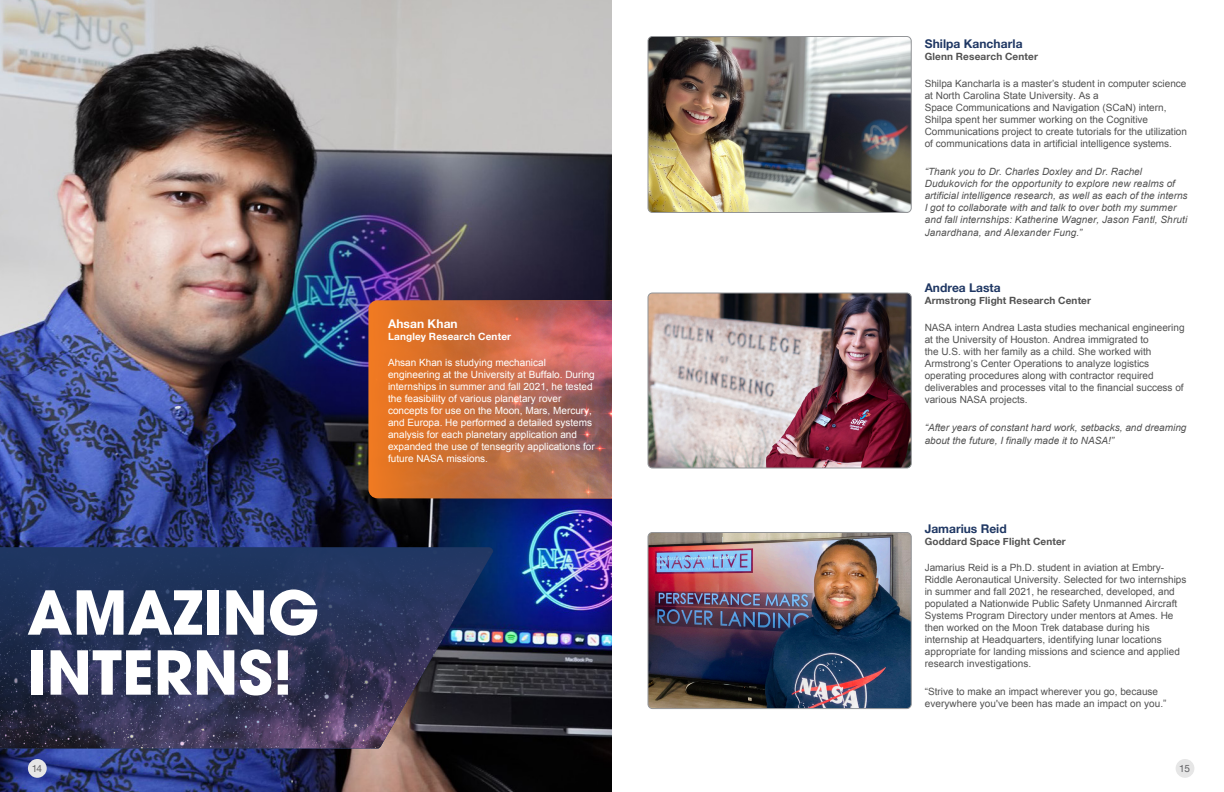
<style>
.page{position:relative;width:1224px;height:792px;background:#fff}
.page>*{position:absolute;margin:0;border:0;box-sizing:border-box;transform-origin:0 0}
.t1{font:700 60px "ITC Avant Garde Pro";color:#fff}
.Small_Bodycopy{font:700 12px "Helvetica Neue";color:#1f3763}
.Small_Bodycopy-2{font:700 12px "Helvetica Neue";letter-spacing:.01em;color:#fff}
.Small_Bodycopy-3{font:10px/12px "Arial";color:#525252}
.Small_Bodycopy-4{font:italic 10px/12px "Arial";color:#525252}
.Small_Bodycopy-5{font:10px/12px "Arial";color:#fff}
.Small_Bodycopy-6{font:700 10px "Helvetica Neue";letter-spacing:.01em;color:#525252}
.Small_Bodycopy-7{font:700 10px "Helvetica Neue";letter-spacing:.015em;color:#fff}
.t2{font:10px "Helvetica Neue";color:#606063}
</style>
<div class="page">
<img style="left:0;top:0;width:612px;height:792px">
<img style="left:368px;top:300px;width:244px;height:198px">
<img style="left:0;top:547px;width:493px;height:201px">
<div style="left:28px;top:759px;width:19px;height:19px;background:#e6e6e6;border-radius:50%"></div>
<div style="left:1176px;top:759px;width:18px;height:19px;background:#e6e6e6;border-radius:50%"></div>
<img style="left:648px;top:36px;width:262px;height:176px">
<div style="left:648px;top:36px;width:264px;height:177px;border:1px solid #939598;border-radius:4px"></div>
<img style="left:648px;top:294px;width:262px;height:174px">
<div style="left:648px;top:292px;width:264px;height:176px;border:1px solid #939598;border-radius:4px"></div>
<img style="left:648px;top:532px;width:262px;height:177px">
<div style="left:648px;top:532px;width:264px;height:177px;border:1px solid #939598;border-radius:4px"></div>
<p class="t1" style="left:27px;top:572px;width:293px">AMAZING</p>
<p class="t1" style="left:27px;top:632px;width:267px">INTERNS!</p>
<p class="Small_Bodycopy-2" style="left:388px;top:314px;width:71px">Ahsan Khan</p>
<p class="Small_Bodycopy-7" style="left:388px;top:328px;width:125px">Langley Research Center</p>
<p class="Small_Bodycopy-5" style="left:388px;top:357px;width:208px">Ahsan Khan is studying mechanical engineering at the University at Buffalo. During internships in summer and fall 2021, he tested the feasibility of various planetary rover concepts for use on the Moon, Mars, Mercury, and Europa. He performed a detailed systems analysis for each planetary application and expanded the use of tensegrity applications for future NASA missions.</p>
<p class="Small_Bodycopy" style="left:925px;top:35px;width:99px">Shilpa Kancharla</p>
<p class="Small_Bodycopy-6" style="left:925px;top:49px;width:115px">Glenn Research Center</p>
<p class="Small_Bodycopy-3" style="left:925px;top:77px;width:264px">Shilpa Kancharla is a master’s student in computer science at North Carolina State University. As a<br>Space Communications and Navigation (SCaN) intern, Shilpa spent her summer working on the Cognitive Communications project to create tutorials for the utilization of communications data in artificial intelligence systems.</p>
<p class="Small_Bodycopy-4" style="left:925px;top:165px;width:264px">“Thank you to Dr. Charles Doxley and Dr. Rachel Dudukovich for the opportunity to explore new realms of artificial intelligence research, as well as each of the interns I got to collaborate with and talk to over both my summer and fall internships: Katherine Wagner, Jason Fantl, Shruti</p>
<p class="Small_Bodycopy-4" style="left:925px;top:227px;width:159px">Janardhana, and Alexander Fung.”</p>
<p class="Small_Bodycopy" style="left:925px;top:279px;width:78px">Andrea Lasta</p>
<p class="Small_Bodycopy-6" style="left:925px;top:293px;width:168px">Armstrong Flight Research Center</p>
<p class="Small_Bodycopy-3" style="left:925px;top:321px;width:261px">NASA intern Andrea Lasta studies mechanical engineering at the University of Houston. Andrea immigrated to<br>the U.S. with her family as a child. She worked with Armstrong’s Center Operations to analyze logistics operating procedures along with contractor required deliverables and processes vital to the financial success of various NASA projects.</p>
<p class="Small_Bodycopy-4" style="left:925px;top:420px;width:263px;line-height:13.6px">“After years of constant hard work, setbacks, and dreaming about the future, I finally made it to NASA!”</p>
<p class="Small_Bodycopy" style="left:925px;top:519px;width:83px">Jamarius Reid</p>
<p class="Small_Bodycopy-6" style="left:925px;top:533px;width:143px">Goddard Space Flight Center</p>
<p class="Small_Bodycopy-3" style="left:925px;top:562px;width:263px">Jamarius Reid is a Ph.D. student in aviation at Embry-Riddle Aeronautical University. Selected for two internships in summer and fall 2021, he researched, developed, and populated a Nationwide Public Safety Unmanned Aircraft Systems Program Directory under mentors at Ames. He then worked on the Moon Trek database during his internship at Headquarters, identifying lunar locations appropriate for landing missions and science and applied research investigations.</p>
<p class="Small_Bodycopy-3" style="left:925px;top:686px;width:243px">“Strive to make an impact wherever you go, because everywhere you've been has made an impact on you.”</p>
<p class="t2" style="left:32px;top:761px;width:12px">14</p>
<p class="t2" style="left:1179px;top:761px;width:12px">15</p>
</div>
